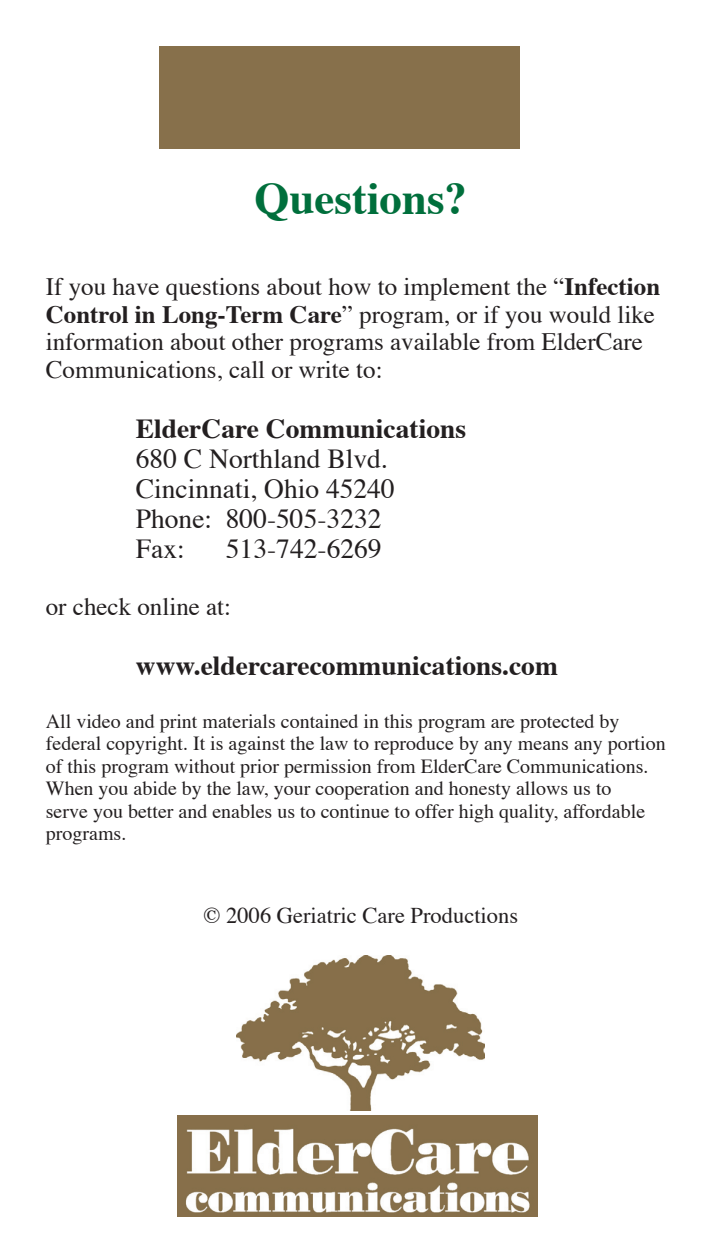
<style>
.page{position:relative;width:720px;height:1260px;background:#fff}
.page>*{position:absolute;margin:0;border:0;box-sizing:border-box;transform-origin:0 0}
.t1{font:700 45px "Times";color:#006f3c}
.t2{font:27.5px/30px "Times";color:#231f20}
.t3{font:700 27.5px "Times";color:#231f20}
.t4{font:25px/27.5px "Times";color:#231f20}
.t5{font:22.5px "Times";color:#231f20}
.t6{font:20px/22.5px "Times";color:#231f20}
.s1{font-weight:700}
</style>
<div class="page">
<img style="left:178px;top:1115px;width:360px;height:102px">
<div style="left:160px;top:47px;width:360px;height:101px;background:#87704b"></div>
<img style="left:237px;top:956px;width:247px;height:155px">
<h1 class="t1" style="left:255px;top:156px;width:214px">Questions?</h1>
<p class="t4" style="left:46px;top:271px;width:616px">If you have questions about how to implement the “<span class="s1">Infection Control in Long-Term Care</span>” program, or if you would like information about other programs available from ElderCare Communications, call or write to:</p>
<h2 class="t3" style="left:136px;top:402px;width:332px">ElderCare Communications</h2>
<h2 class="t2" style="left:136px;top:441px;width:260px">680 C Northland Blvd.<br>Cincinnati, Ohio 45240<br>Phone: 800-505-3232<br>Fax:</h2>
<h2 class="t2" style="left:226px;top:531px;width:157px">513-742-6269</h2>
<p class="t4" style="left:46px;top:591px;width:187px">or check online at:</p>
<h2 class="t3" style="left:136px;top:640px;width:424px">www.eldercarecommunications.com</h2>
<p class="t6" style="left:46px;top:708px;width:621px">All video and print materials contained in this program are protected by federal copyright. It is against the law to reproduce by any means any portion of this program without prior permission from ElderCare Communications.<br>When you abide by the law, your cooperation and honesty allows us to<br>serve you better and enables us to continue to offer high quality, affordable programs.</p>
<p class="t5" style="left:204px;top:894px;width:316px">© 2006 Geriatric Care Productions</p>
</div>
